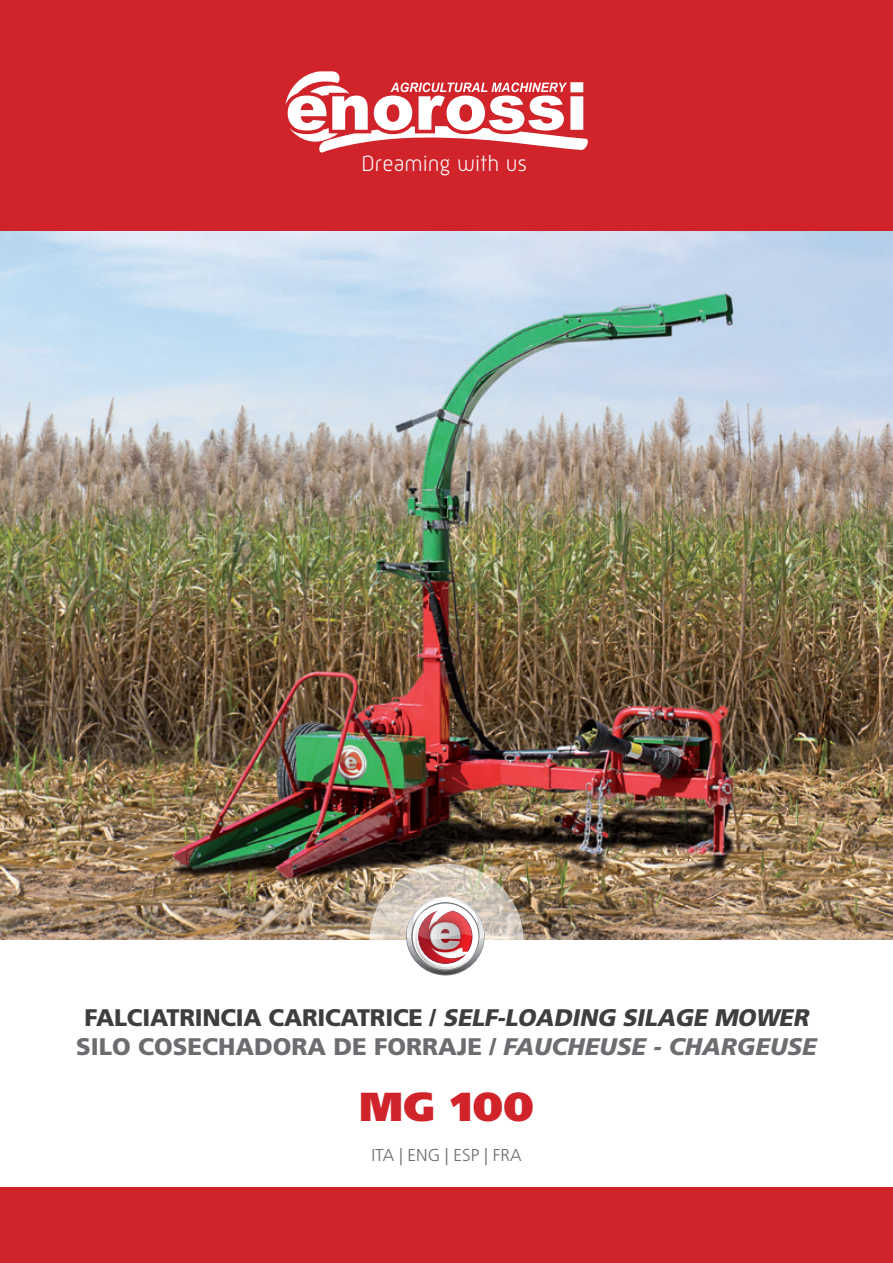
<style>
.page{position:relative;width:893px;height:1263px;background:#fff}
.page>*{position:absolute;margin:0;border:0;box-sizing:border-box;transform-origin:0 0}
.t1{font:900 40.5px "Frutiger LT Std";color:#d1232a}
.t2{font:900 24px/28.8px "Frutiger LT Std";letter-spacing:-.01em;color:#3e3e3f}
.t3{font:italic 900 24px "Frutiger LT Std";color:#6c6d70}
.t4{font:900 24px "Frutiger LT Std";color:#6c6d70}
.t5{font:300 22.65px "C32";color:#fff}
.t6{font:300 17.25px "Frutiger LT Std";color:#6c6d70}
.s1{font-style:italic}
.s2{color:#6c6d70}
.s3{font-style:normal}
</style>
<div class="page">
<img style="left:0;top:231px;width:893px;height:709px">
<div style="left:0;top:0;width:893px;height:231px;background:#d1232a"></div>
<div style="left:0;top:1187px;width:893px;height:76px;background:#d1232a"></div>
<svg style="left:285px;top:71px;width:303px;height:82px"></svg>
<svg style="left:369px;top:864px;width:155px;height:154px"></svg>
<svg style="left:407px;top:897px;width:77px;height:67px"></svg>
<img style="left:408px;top:910px;width:67px;height:65px">
<p class="t5" style="left:362px;top:151px;width:167px">Dreaming with us</p>
<p class="t2" style="left:76px;top:1003px;width:739px;text-indent:8px">FALCIATRINCIA CARICATRICE / <span class="s1">SELF-LOADING SILAGE MOWER<br></span><span class="s2">SILO</span></p>
<p class="t4" style="left:138px;top:1032px;width:17px">COSEC</p>
<p class="t4" style="left:218px;top:1032px;width:37px">HADORA</p>
<p class="t3" style="left:333px;top:1032px;width:485px"><span class="s3">DE FORRAJE /</span> FAUCHEUSE - CHARGEUSE</p>
<h1 class="t1" style="left:359px;top:1082px;width:176px">MG 100</h1>
<p class="t6" style="left:371px;top:1145px;width:152px">ITA | ENG | ESP | FRA</p>
</div>
